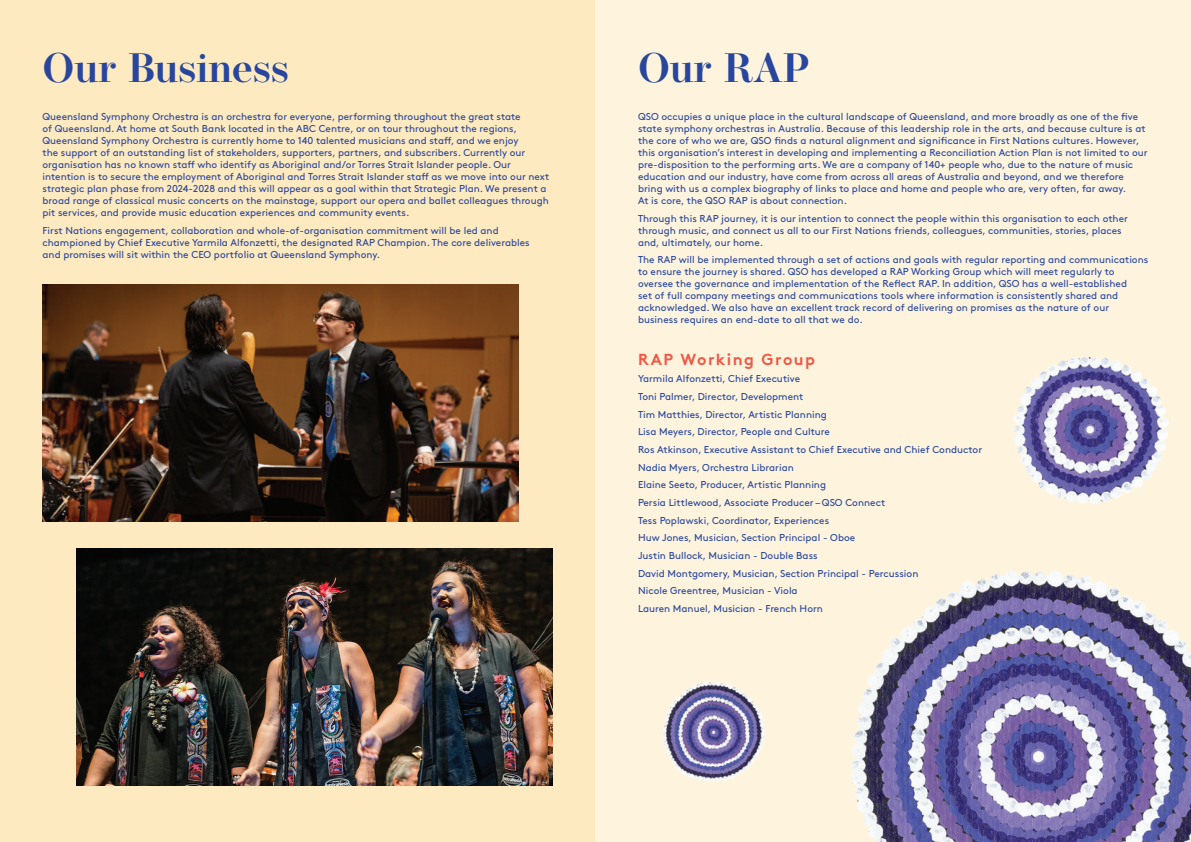
<style>
.page{position:relative;width:1191px;height:842px;background:#fff}
.page>*{position:absolute;margin:0;border:0;box-sizing:border-box;transform-origin:0 0}
.Headers__page{font:600 41px "Operetta 12";color:#28469d}
.Sub_Head{font:700 16px "Brown";letter-spacing:.09em;color:#f05946}
.t1{font:10px/12px "Brown";color:#28469d}
</style>
<div class="page">
<div style="left:0;top:0;width:604px;height:842px;background:#feeac0"></div>
<img style="left:77px;top:549px;width:475px;height:236px">
<img style="left:43px;top:285px;width:475px;height:237px">
<div style="left:595px;top:0;width:596px;height:842px;background:#fef4de"></div>
<img style="left:1013px;top:357px;width:155px;height:147px">
<img style="left:663px;top:682px;width:102px;height:100px">
<img style="left:851px;top:570px;width:340px;height:272px">
<p class="Headers__page" style="left:43px;top:44px;width:248px">Our Business</p>
<p class="t1" style="left:43px;top:110px;width:508px">Queensland Symphony Orchestra is an orchestra for everyone, performing throughout the great state<br>of Queensland. At home at South Bank located in the ABC Centre, or on tour throughout the regions, Queensland Symphony Orchestra is currently home to 140 talented musicians and staff, and we enjoy<br>the support of an outstanding list of stakeholders, supporters, partners, and subscribers. Currently our organisation has no known staff who identify as Aboriginal and/or Torres Strait Islander people. Our intention is to secure the employment of Aboriginal and Torres Strait Islander staff as we move into our next strategic plan phase from 2024-2028 and this will appear as a goal within that Strategic Plan. We present a broad range of classical music concerts on the mainstage, support our opera and ballet colleagues through pit services, and provide music education experiences and community events.</p>
<p class="t1" style="left:43px;top:223px;width:489px">First Nations engagement, collaboration and whole-of-organisation commitment will be led and championed by Chief Executive Yarmila Alfonzetti, the designated RAP Champion. The core deliverables and promises will sit within the CEO portfolio at Queensland Symphony.</p>
<p class="Headers__page" style="left:638px;top:44px;width:173px">Our RAP</p>
<p class="t1" style="left:638px;top:110px;width:511px">QSO occupies a unique place in the cultural landscape of Queensland, and more broadly as one of the five state symphony orchestras in Australia. Because of this leadership role in the arts, and because culture is at the core of who we are, QSO finds a natural alignment and significance in First Nations cultures. However, this organisation’s interest in developing and implementing a Reconciliation Action Plan is not limited to our pre-disposition to the performing arts. We are a company of 140+ people who, due to the nature of music education and our industry, have come from across all areas of Australia and beyond, and we therefore bring with us a complex biography of links to place and home and people who are, very often, far away.<br>At is core, the QSO RAP is about connection.</p>
<p class="t1" style="left:638px;top:211px;width:491px">Through this RAP journey, it is our intention to connect the people within this organisation to each other through music, and connect us all to our First Nations friends, colleagues, communities, stories, places and, ultimately, our home.</p>
<p class="t1" style="left:638px;top:253px;width:512px">The RAP will be implemented through a set of actions and goals with regular reporting and communications to ensure the journey is shared. QSO has developed a RAP Working Group which will meet regularly to oversee the governance and implementation of the Reflect RAP. In addition, QSO has a well-established<br>set of full company meetings and communications tools where information is consistently shared and acknowledged. We also have an excellent track record of delivering on promises as the nature of our business requires an end-date to all that we do.</p>
<p class="Sub_Head" style="left:638px;top:346px;width:178px">RAP Working Group</p>
<p class="t1" style="left:638px;top:372px;width:164px">Yarmila Alfonzetti, Chief Executive</p>
<p class="t1" style="left:638px;top:390px;width:167px">Toni Palmer, Director, Development</p>
<p class="t1" style="left:638px;top:407px;width:190px">Tim Matthies, Director, Artistic Planning</p>
<p class="t1" style="left:638px;top:425px;width:193px">Lisa Meyers, Director, People and Culture</p>
<p class="t1" style="left:638px;top:443px;width:346px">Ros Atkinson, Executive Assistant to Chief Executive and Chief Conductor</p>
<p class="t1" style="left:638px;top:460px;width:157px">Nadia Myers, Orchestra Librarian</p>
<p class="t1" style="left:638px;top:478px;width:190px">Elaine Seeto, Producer, Artistic Planning</p>
<p class="t1" style="left:638px;top:496px;width:249px">Persia Littlewood, Associate Producer – QSO Connect</p>
<p class="t1" style="left:638px;top:513px;width:193px">Tess Poplawski, Coordinator, Experiences</p>
<p class="t1" style="left:638px;top:531px;width:219px">Huw Jones, Musician, Section Principal - Oboe</p>
<p class="t1" style="left:638px;top:549px;width:181px">Justin Bullock, Musician - Double Bass</p>
<p class="t1" style="left:638px;top:566px;width:282px">David Montgomery, Musician, Section Principal - Percussion</p>
<p class="t1" style="left:638px;top:584px;width:161px">Nicole Greentree, Musician - Viola</p>
<p class="t1" style="left:638px;top:602px;width:186px">Lauren Manuel, Musician - French Horn</p>
</div>
